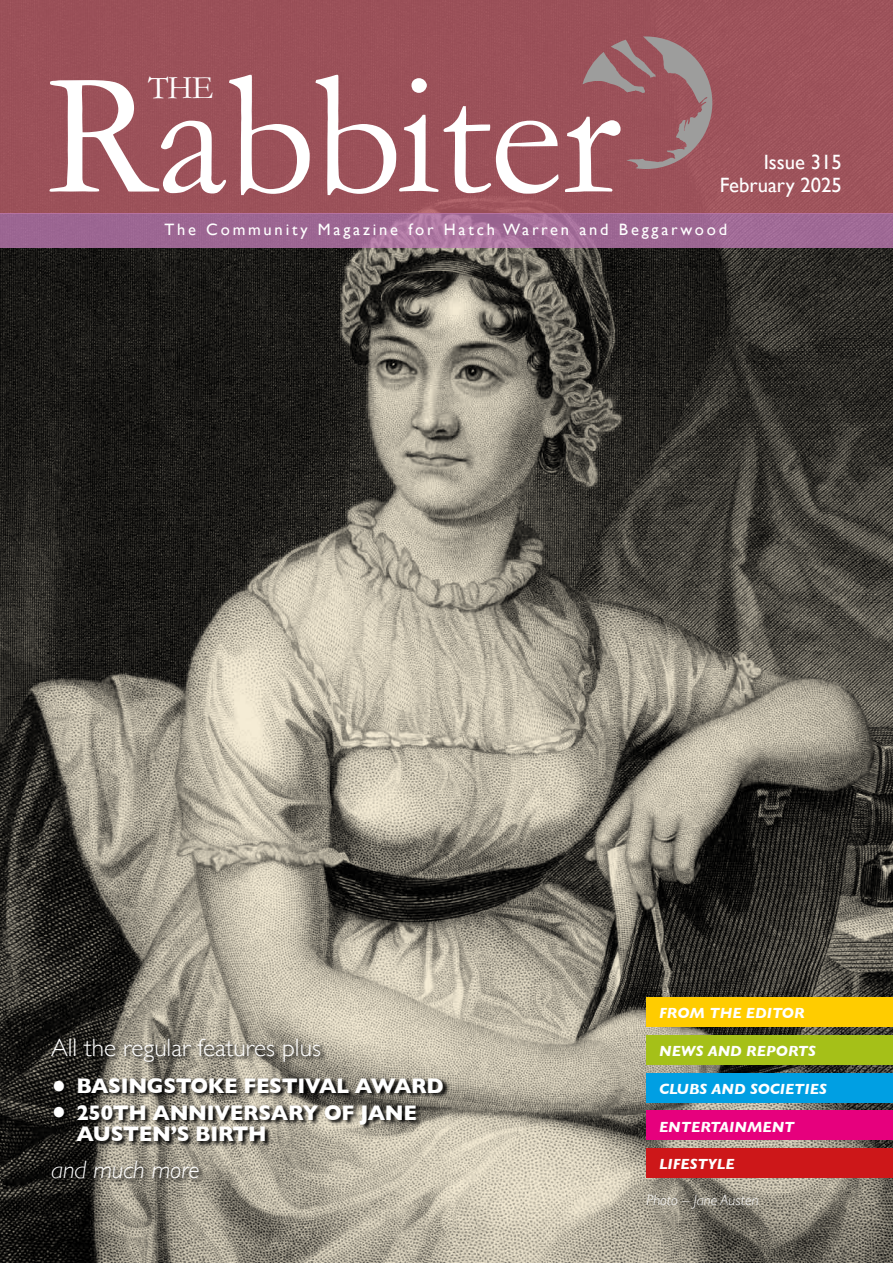
<style>
.page{position:relative;width:893px;height:1263px;background:#fff}
.page>*{position:absolute;margin:0;border:0;box-sizing:border-box;transform-origin:0 0}
.t1{font:176.85px "Garamond";letter-spacing:-.005em;color:#fff}
.t2{font:33.15px "Garamond";color:#fff}
.t3{font:300 25.2px "Gill Sans";color:#fff}
.t4{font:italic 300 25.2px "Gill Sans";color:#fff}
.t5{font:700 21.6px/21.6px "Gill Sans";letter-spacing:-.015em;color:#fff}
.t6{font:20.7px/22.5px "Gill Sans";color:#fff;text-align:right}
.t7{font:16.5px "Gill Sans";letter-spacing:.17em;color:#fff}
.t8{font:italic 700 15px "Gill Sans";color:#fff}
.t9{font:italic 300 15px "Gill Sans";color:#fff}
.s1{font-size:32.25px}
</style>
<div class="page">
<img style="left:0;top:248px;width:893px;height:1015px">
<div style="left:0;top:0;width:893px;height:213px;background:#9c5159"></div>
<svg style="left:0;top:213px;width:893px;height:35px;background:#a06a96"></svg>
<svg style="left:582px;top:36px;width:130px;height:133px"></svg>
<svg style="left:50px;top:1038px;width:399px;height:146px;background:#807c6f"></svg>
<div style="left:646px;top:997px;width:247px;height:30px;background:#fc0"></div>
<div style="left:646px;top:1035px;width:247px;height:30px;background:#a5c018"></div>
<div style="left:646px;top:1073px;width:247px;height:29px;background:#009fe3"></div>
<div style="left:646px;top:1110px;width:247px;height:30px;background:#e6007d"></div>
<div style="left:646px;top:1148px;width:247px;height:30px;background:#cd1719"></div>
<h1 class="t1" style="left:46px;top:30px;width:576px">Rabbiter</h1>
<h2 class="t2" style="left:148px;top:68px;width:67px">THE</h2>
<h3 class="t6" style="left:720px;top:151px;width:124px">Issue 315<br>February 2025</h3>
<p class="t7" style="left:164px;top:220px;width:564px">The Community Magazine for Hatch Warren and Beggarwood</p>
<h3 class="t3" style="left:51px;top:1028px;width:271px">All the regular features plus</h3>
<h3 class="t5" style="left:51px;top:1074px;width:394px"><span class="s1">•</span> BASINGSTOKE FESTIVAL AWARD</h3>
<h3 class="t5" style="left:76px;top:1101px;width:342px;text-indent:-25px"><span class="s1">•</span> 250TH ANNIVERSARY OF JANE<br>AUSTEN’S BIRTH</h3>
<h3 class="t4" style="left:51px;top:1155px;width:150px">and much more</h3>
<p class="t8" style="left:659px;top:1005px;width:147px">FROM THE EDITOR</p>
<p class="t8" style="left:659px;top:1042px;width:158px">NEWS AND REPORTS</p>
<p class="t8" style="left:659px;top:1080px;width:169px">CLUBS AND SOCIETIES</p>
<p class="t8" style="left:659px;top:1118px;width:137px">ENTERTAINMENT</p>
<p class="t8" style="left:659px;top:1155px;width:77px">LIFESTYLE</p>
<p class="t9" style="left:646px;top:1191px;width:114px">Photo – Jane Austen</p>
</div>
